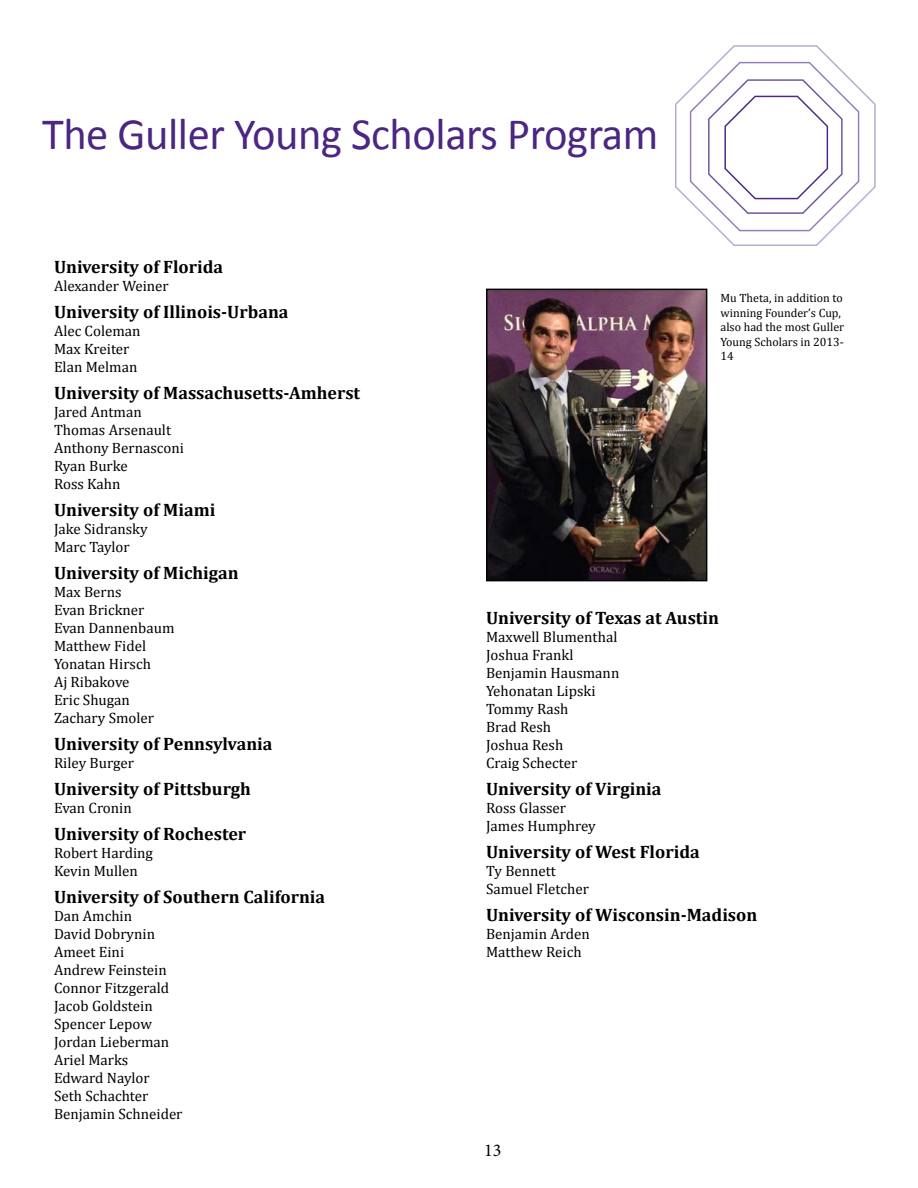
<style>
.page{position:relative;width:918px;height:1188px;background:#fff}
.page>*{position:absolute;margin:0;border:0;box-sizing:border-box;transform-origin:0 0}
.t1{font:45px "Calibri";letter-spacing:-.01em;color:#4b2682}
.t2{font:700 18px "Cambria";color:#000}
.t3{font:18px "Minion Pro";color:#000}
.t4{font:15px/18px "Cambria";color:#000}
.t5{font:12px/14.4px "Cambria";color:#000}
</style>
<div class="page">
<img style="left:489px;top:292px;width:215px;height:286px">
<div style="left:486px;top:289px;width:221px;height:292px;border:2px solid #000"></div>
<svg style="left:675px;top:45px;width:201px;height:201px"></svg>
<h1 class="t1" style="left:42px;top:106px;width:618px">The Guller Young Scholars Program</h1>
<p class="t2" style="left:54px;top:254px;width:171px">University of Florida</p>
<p class="t4" style="left:54px;top:277px;width:116px">Alexander Weiner</p>
<p class="t2" style="left:54px;top:299px;width:236px">University of Illinois-Urbana</p>
<p class="t4" style="left:54px;top:322px;width:88px">Alec Coleman<br>Max Kreiter<br>Elan Melman</p>
<p class="t2" style="left:54px;top:380px;width:308px">University of Massachusetts-Amherst</p>
<p class="t4" style="left:54px;top:403px;width:131px">Jared Antman<br>Thomas Arsenault<br>Anthony Bernasconi<br>Ryan Burke<br>Ross Kahn</p>
<p class="t2" style="left:54px;top:497px;width:163px">University of Miami</p>
<p class="t4" style="left:54px;top:520px;width:95px">Jake Sidransky<br>Marc Taylor</p>
<p class="t2" style="left:54px;top:560px;width:186px">University of Michigan</p>
<p class="t4" style="left:54px;top:583px;width:122px">Max Berns<br>Evan Brickner<br>Evan Dannenbaum<br>Matthew Fidel<br>Yonatan Hirsch<br>Aj Ribakove<br>Eric Shugan<br>Zachary Smoler</p>
<p class="t2" style="left:54px;top:731px;width:220px">University of Pennsylvania</p>
<p class="t4" style="left:54px;top:754px;width:82px">Riley Burger</p>
<p class="t2" style="left:54px;top:776px;width:198px">University of Pittsburgh</p>
<p class="t4" style="left:54px;top:799px;width:79px">Evan Cronin</p>
<p class="t2" style="left:54px;top:821px;width:194px">University of Rochester</p>
<p class="t4" style="left:54px;top:844px;width:100px">Robert Harding<br>Kevin Mullen</p>
<p class="t2" style="left:54px;top:884px;width:273px">University of Southern California</p>
<p class="t4" style="left:54px;top:907px;width:130px">Dan Amchin<br>David Dobrynin<br>Ameet Eini<br>Andrew Feinstein<br>Connor Fitzgerald<br>Jacob Goldstein<br>Spencer Lepow<br>Jordan Lieberman<br>Ariel Marks<br>Edward Naylor<br>Seth Schachter<br>Benjamin Schneider</p>
<p class="t5" style="left:721px;top:291px;width:125px">Mu Theta, in addition to winning Founder’s Cup, also had the most Guller<br>Young Scholars in 2013-<br>14</p>
<p class="t2" style="left:486px;top:605px;width:235px">University of Texas at Austin</p>
<p class="t4" style="left:486px;top:627px;width:135px">Maxwell Blumenthal<br>Joshua Frankl<br>Benjamin Hausmann<br>Yehonatan Lipski<br>Tommy Rash<br>Brad Resh<br>Joshua Resh<br>Craig Schecter</p>
<p class="t2" style="left:486px;top:776px;width:177px">University of Virginia</p>
<p class="t4" style="left:486px;top:798px;width:111px">Ross Glasser<br>James Humphrey</p>
<p class="t2" style="left:486px;top:839px;width:215px">University of West Florida</p>
<p class="t4" style="left:486px;top:861px;width:105px">Ty Bennett<br>Samuel Fletcher</p>
<p class="t2" style="left:486px;top:902px;width:273px">University of Wisconsin-Madison</p>
<p class="t4" style="left:486px;top:924px;width:105px">Benjamin Arden<br>Matthew Reich</p>
<p class="t3" style="left:484px;top:1138px;width:19px">13</p>
</div>
